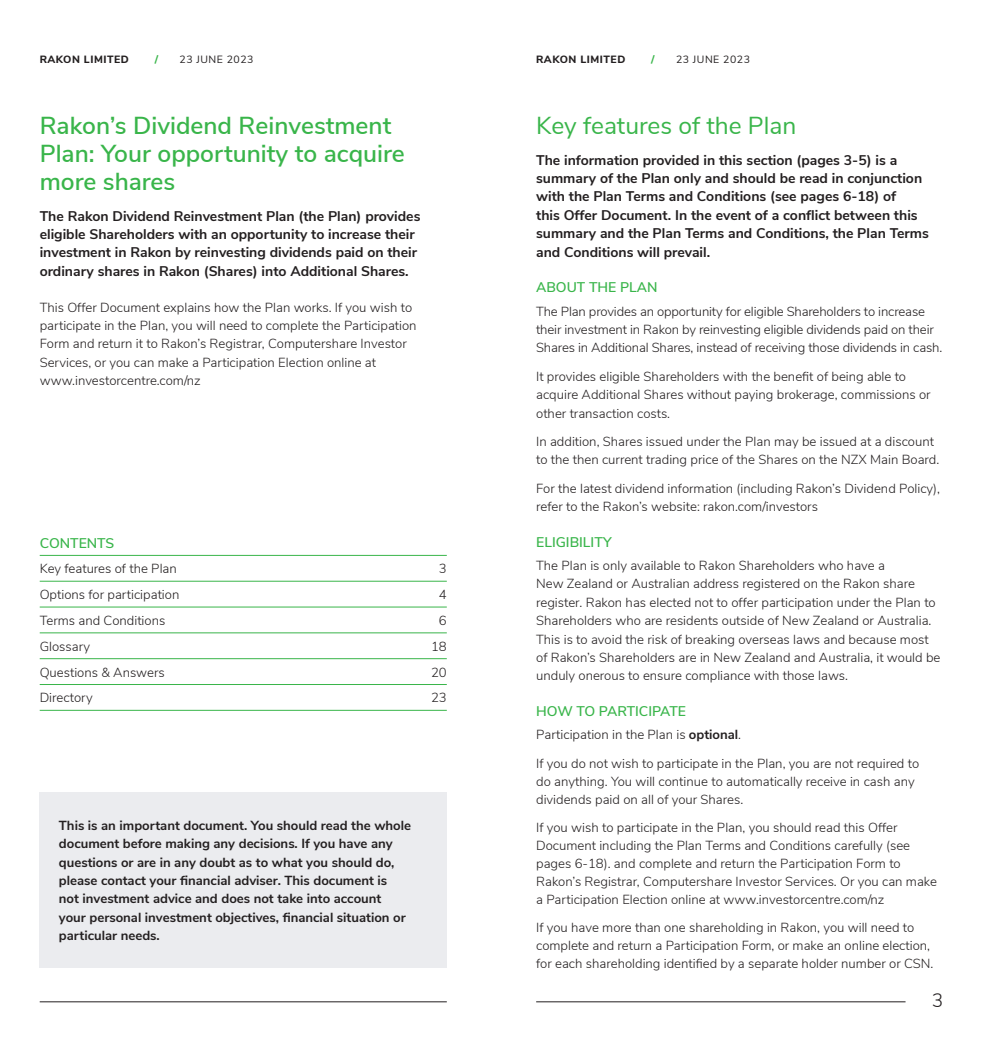
<style>
.page{position:relative;width:983px;height:1042px;background:#fff}
.page>*{position:absolute;margin:0;border:0;box-sizing:border-box;transform-origin:0 0}
.t1{font:600 24.5px/28px "Nunito Sans";color:#39b54a}
.t2{font:24.5px "Nunito Sans";color:#39b54a}
.t3{font:300 19.25px "Nunito Sans";color:#231f20}
.t4{font:700 14px/18.4px "Nunito Sans";color:#231f20}
.t5{font:600 14px "Nunito Sans";color:#39b54a}
.t6{font:300 13.12px/18.4px "Nunito Sans";color:#231f20}
.t7{font:700 13.12px/18.4px "Nunito Sans";color:#231f20}
.t8{font:800 10.5px "Nunito Sans";letter-spacing:.05em;color:#231f20}
.t9{font:10.5px "Nunito Sans";letter-spacing:.05em;color:#231f20}
.t10{font:800 10.5px "Nunito Sans";color:#39b54a}
.s1{font-weight:700}
</style>
<div class="page">
<hr style="left:536px;top:1001px;width:369px;height:1px;background:#231f20">
<div style="left:40px;top:792px;width:406px;height:175px;background:#ebecef"></div>
<hr style="left:40px;top:1001px;width:406px;height:1px;background:#231f20">
<hr style="left:40px;top:555px;width:406px;height:1px;background:#39b54a">
<hr style="left:40px;top:581px;width:406px;height:1px;background:#39b54a">
<hr style="left:40px;top:606px;width:406px;height:1px;background:#39b54a">
<hr style="left:40px;top:632px;width:406px;height:1px;background:#39b54a">
<hr style="left:40px;top:658px;width:406px;height:1px;background:#39b54a">
<hr style="left:40px;top:684px;width:406px;height:1px;background:#39b54a">
<hr style="left:40px;top:710px;width:406px;height:1px;background:#39b54a">
<p class="t8" style="left:40px;top:52px;width:91px">RAKON LIMITED</p>
<p class="t10" style="left:155px;top:52px;width:5px">/</p>
<p class="t9" style="left:179px;top:52px;width:75px">23 JUNE 2023</p>
<p class="t8" style="left:536px;top:52px;width:91px">RAKON LIMITED</p>
<p class="t10" style="left:651px;top:52px;width:5px">/</p>
<p class="t9" style="left:675px;top:52px;width:75px">23 JUNE 2023</p>
<h1 class="t1" style="left:40px;top:110px;width:366px">Rakon’s Dividend Reinvestment<br>Plan: Your opportunity to acquire more shares</h1>
<p class="t4" style="left:40px;top:206px;width:382px">The Rakon Dividend Reinvestment Plan (the Plan) provides eligible Shareholders with an opportunity to increase their investment in Rakon by reinvesting dividends paid on their ordinary shares in Rakon (Shares) into Additional Shares.</p>
<p class="t6" style="left:40px;top:297px;width:378px">This Offer Document explains how the Plan works. If you wish to participate in the Plan, you will need to complete the Participation Form and return it to Rakon’s Registrar, Computershare Investor Services, or you can make a Participation Election online at www.investorcentre.com/nz</p>
<p class="t5" style="left:40px;top:532px;width:76px">CONTENTS</p>
<p class="t6" style="left:40px;top:559px;width:139px">Key features of the Plan</p>
<p class="t6" style="left:439px;top:559px;width:9px">3</p>
<p class="t6" style="left:40px;top:584px;width:141px">Options for participation</p>
<p class="t6" style="left:439px;top:584px;width:9px">4</p>
<p class="t6" style="left:40px;top:610px;width:127px">Terms and Conditions</p>
<p class="t6" style="left:439px;top:610px;width:9px">6</p>
<p class="t6" style="left:40px;top:636px;width:52px">Glossary</p>
<p class="t6" style="left:431px;top:636px;width:17px">18</p>
<p class="t6" style="left:40px;top:662px;width:126px">Questions &amp; Answers</p>
<p class="t6" style="left:431px;top:662px;width:17px">20</p>
<p class="t6" style="left:40px;top:688px;width:54px">Directory</p>
<p class="t6" style="left:431px;top:688px;width:17px">23</p>
<p class="t7" style="left:59px;top:815px;width:353px">This is an important document. You should read the whole document before making any decisions. If you have any questions or are in any doubt as to what you should do, please contact your financial adviser. This document is<br>not investment advice and does not take into account your personal investment objectives, financial situation or particular needs.</p>
<h1 class="t2" style="left:536px;top:108px;width:262px">Key features of the Plan</h1>
<p class="t4" style="left:536px;top:150px;width:394px">The information provided in this section (pages 3-5) is a summary of the Plan only and should be read in conjunction with the Plan Terms and Conditions (see pages 6-18) of<br>this Offer Document. In the event of a conflict between this summary and the Plan Terms and Conditions, the Plan Terms and Conditions will prevail.</p>
<p class="t5" style="left:536px;top:277px;width:123px">ABOUT THE PLAN</p>
<p class="t6" style="left:536px;top:301px;width:407px">The Plan provides an opportunity for eligible Shareholders to increase their investment in Rakon by reinvesting eligible dividends paid on their<br>Shares in Additional Shares, instead of receiving those dividends in cash.</p>
<p class="t6" style="left:536px;top:366px;width:396px">It provides eligible Shareholders with the benefit of being able to acquire Additional Shares without paying brokerage, commissions or other transaction costs.</p>
<p class="t6" style="left:536px;top:431px;width:404px">In addition, Shares issued under the Plan may be issued at a discount to the then current trading price of the Shares on the NZX Main Board.</p>
<p class="t6" style="left:536px;top:478px;width:405px">For the latest dividend information (including Rakon’s Dividend Policy), refer to the Rakon’s website: rakon.com/investors</p>
<p class="t5" style="left:536px;top:531px;width:77px">ELIGIBILITY</p>
<p class="t6" style="left:536px;top:555px;width:405px">The Plan is only available to Rakon Shareholders who have a<br>New Zealand or Australian address registered on the Rakon share register. Rakon has elected not to offer participation under the Plan to Shareholders who are residents outside of New Zealand or Australia.<br>This is to avoid the risk of breaking overseas laws and because most of Rakon’s Shareholders are in New Zealand and Australia, it would be unduly onerous to ensure compliance with those laws.</p>
<p class="t5" style="left:536px;top:701px;width:151px">HOW TO PARTICIPATE</p>
<p class="t6" style="left:536px;top:720px;width:384px;line-height:28.3px">Participation in the Plan is <span class="s1">optional</span>.<br>If you do not wish to participate in the Plan, you are not required to</p>
<p class="t6" style="left:536px;top:771px;width:380px">do anything. You will continue to automatically receive in cash any dividends paid on all of your Shares.</p>
<p class="t6" style="left:536px;top:817px;width:402px">If you wish to participate in the Plan, you should read this Offer Document including the Plan Terms and Conditions carefully (see pages 6-18). and complete and return the Participation Form to Rakon’s Registrar, Computershare Investor Services. Or you can make a Participation Election online at www.investorcentre.com/nz</p>
<p class="t6" style="left:536px;top:917px;width:398px">If you have more than one shareholding in Rakon, you will need to complete and return a Participation Form, or make an online election, for each shareholding identified by a separate holder number or CSN.</p>
<h2 class="t3" style="left:931px;top:986px;width:13px">3</h2>
</div>
